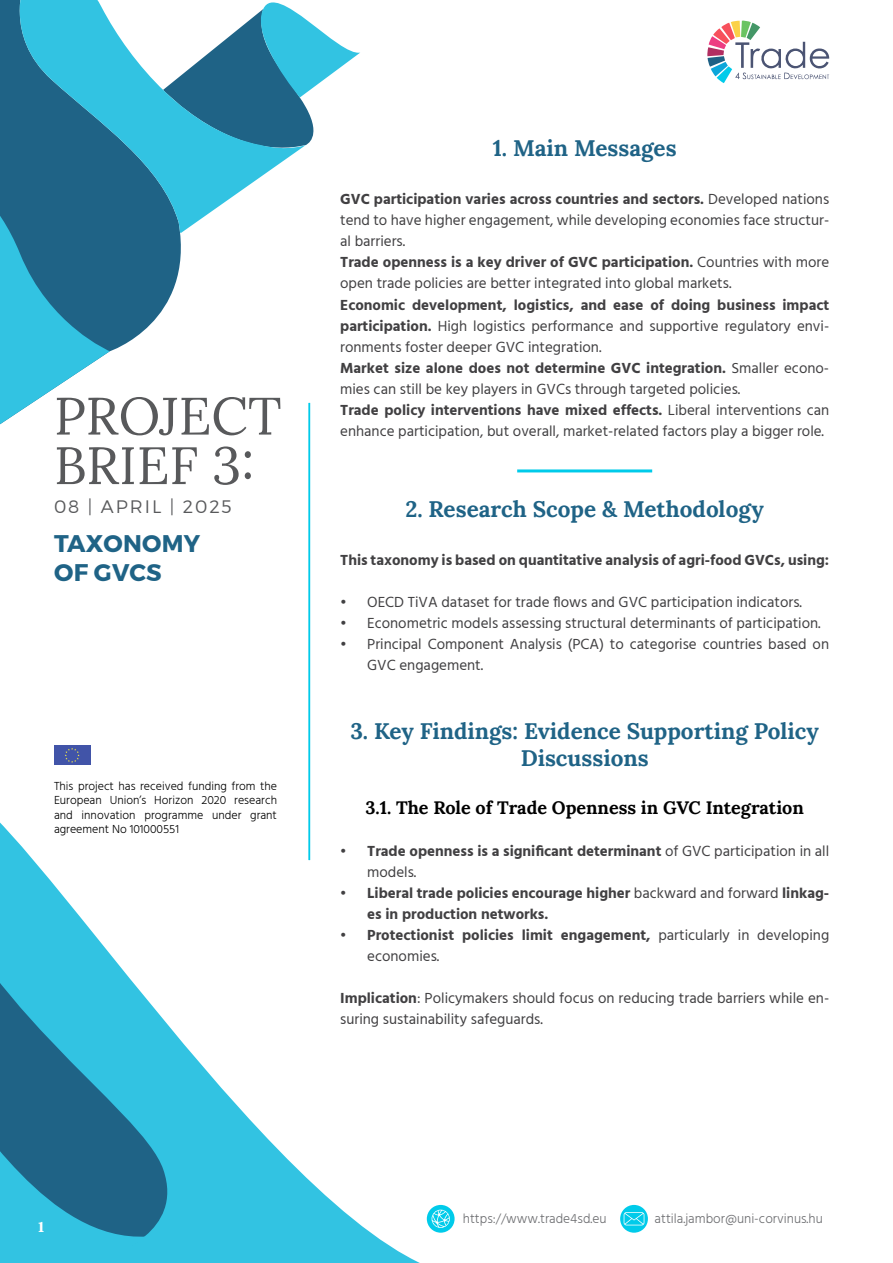
<style>
.page{position:relative;width:893px;height:1263px;background:#fff}
.page>*{position:absolute;margin:0;border:0;box-sizing:border-box;transform-origin:0 0}
.t1{font:52.5px/49.5px "Lora";color:#58595b}
.t2{font:700 24px/28.8px "Montserrat";letter-spacing:.01em;color:#1f6386}
.t3{font:700 22.5px/27px "Lora";color:#1f6386;text-align:center}
.t4{font:700 18px "Lora";color:#000}
.t5{font:300 18px "Montserrat";letter-spacing:.105em;color:#58595b}
.t6{font:15px/21px "Hind Madurai";color:#414042}
.t7{font:700 15px/21px "Hind Madurai";color:#414042}
.t8{font:700 15px "Baskerville";color:#fff}
.t9{font:300 13.5px "Hind Madurai";color:#6d6e71}
.t10{font:300 12px/14.4px "Hind Madurai";color:#000;text-align:justify}
.s1{font-weight:700}
.s2{font-weight:400}
</style>
<div class="page">
<div style="left:54px;top:746px;width:36px;height:19px;background:#4154a8"></div>
<svg style="left:65px;top:748px;width:15px;height:15px"></svg>
<svg style="left:0;top:0;width:181px;height:352px;fill:#1f6386"></svg>
<svg style="left:0;top:142px;width:110px;height:283px"></svg>
<svg style="left:0;top:781px;width:454px;height:482px"></svg>
<svg style="left:0;top:828px;width:185px;height:435px;fill:#32c3e2"></svg>
<svg style="left:11px;top:0;width:269px;height:233px"></svg>
<svg style="left:163px;top:0;width:197px;height:163px"></svg>
<svg style="left:0;top:1073px;width:147px;height:190px;background:#2585a7"></svg>
<svg style="left:620px;top:1205px;width:28px;height:28px"></svg>
<svg style="left:624px;top:1212px;width:20px;height:13px"></svg>
<div style="left:427px;top:1205px;width:28px;height:28px;background:#00cbea;border-radius:50%"></div>
<svg style="left:432px;top:1210px;width:18px;height:18px"></svg>
<hr style="left:309px;top:403px;width:1px;height:457px;background:#00cbea">
<hr style="left:517px;top:469px;width:135px;height:3px;background:#00cbea">
<svg style="left:707px;top:20px;width:122px;height:63px"></svg>
<h1 class="t1" style="left:54px;top:388px;width:229px">PROJECT<br>Brief 3:</h1>
<p class="t5" style="left:54px;top:495px;width:179px">08 | APRIL | 2025</p>
<h2 class="t2" style="left:54px;top:529px;width:147px">TAXONOMY<br>OF GVCS</h2>
<p class="t10" style="left:54px;top:780px;width:225px">This project has received funding from the European Union’s Horizon 2020 research and innovation programme under grant agreement No 101000551</p>
<h3 class="t3" style="left:493px;top:133px;width:185px">1. Main Messages</h3>
<p class="t6" style="left:340px;top:190px;width:491px"><span class="s1">GVC participation varies across countries and sectors.</span> Developed nations tend to have higher engagement, while developing economies face structur&shy;al barriers.<br><span class="s1">Trade openness is a key driver of GVC participation.</span> Countries with more open trade policies are better integrated into global markets.</p>
<p class="t6" style="left:340px;top:295px;width:491px"><span class="s1">Economic development, logistics, and ease of doing business impact participation.</span> High logistics performance and supportive regulatory envi&shy;ronments foster deeper GVC integration.<br><span class="s1">Market size alone does not determine GVC integration.</span> Smaller econo&shy;mies can still be key players in GVCs through targeted policies.<br><span class="s1">Trade policy interventions have mixed effects.</span> Liberal interventions can enhance participation, but overall, market-related factors play a bigger role.</p>
<h3 class="t3" style="left:405px;top:493px;width:360px">2. Research Scope &amp; Methodology</h3>
<p class="t7" style="left:340px;top:550px;width:490px">This taxonomy is based on quantitative analysis of agri-food GVCs, using:</p>
<p class="t6" style="left:340px;top:592px;width:463px">• OECD TiVA dataset for trade flows and GVC participation indicators.</p>
<p class="t6" style="left:340px;top:613px;width:482px">• Econometric models assessing structural determinants of participation.</p>
<p class="t6" style="left:367px;top:634px;width:463px;text-indent:-27px">• Principal Component Analysis (PCA) to categorise countries based on<br>GVC engagement.</p>
<h3 class="t3" style="left:350px;top:715px;width:470px">3. Key Findings: Evidence Supporting Policy<br>Discussions</h3>
<p class="t4" style="left:365px;top:793px;width:440px">3.1. The Role of Trade Openness in GVC Integration</p>
<p class="t7" style="left:367px;top:841px;width:464px;text-indent:-27px">• Trade openness is a significant determinant <span class="s2">of GVC participation in all models.</span></p>
<p class="t7" style="left:367px;top:883px;width:463px;text-indent:-27px">• Liberal trade policies encourage higher <span class="s2">backward and forward</span> linkag&shy;es in production networks.</p>
<p class="t7" style="left:367px;top:925px;width:463px;text-indent:-27px">• Protectionist policies limit engagement, <span class="s2">particularly in developing economies.</span></p>
<p class="t6" style="left:340px;top:988px;width:490px"><span class="s1">Implication</span>: Policymakers should focus on reducing trade barriers while en&shy;suring sustainability safeguards.</p>
<p class="t8" style="left:37px;top:1216px;width:10px">1</p>
<p class="t9" style="left:463px;top:1211px;width:145px">https://www.trade4sd.eu</p>
<p class="t9" style="left:654px;top:1211px;width:170px">attila.jambor@uni-corvinus.hu</p>
</div>
